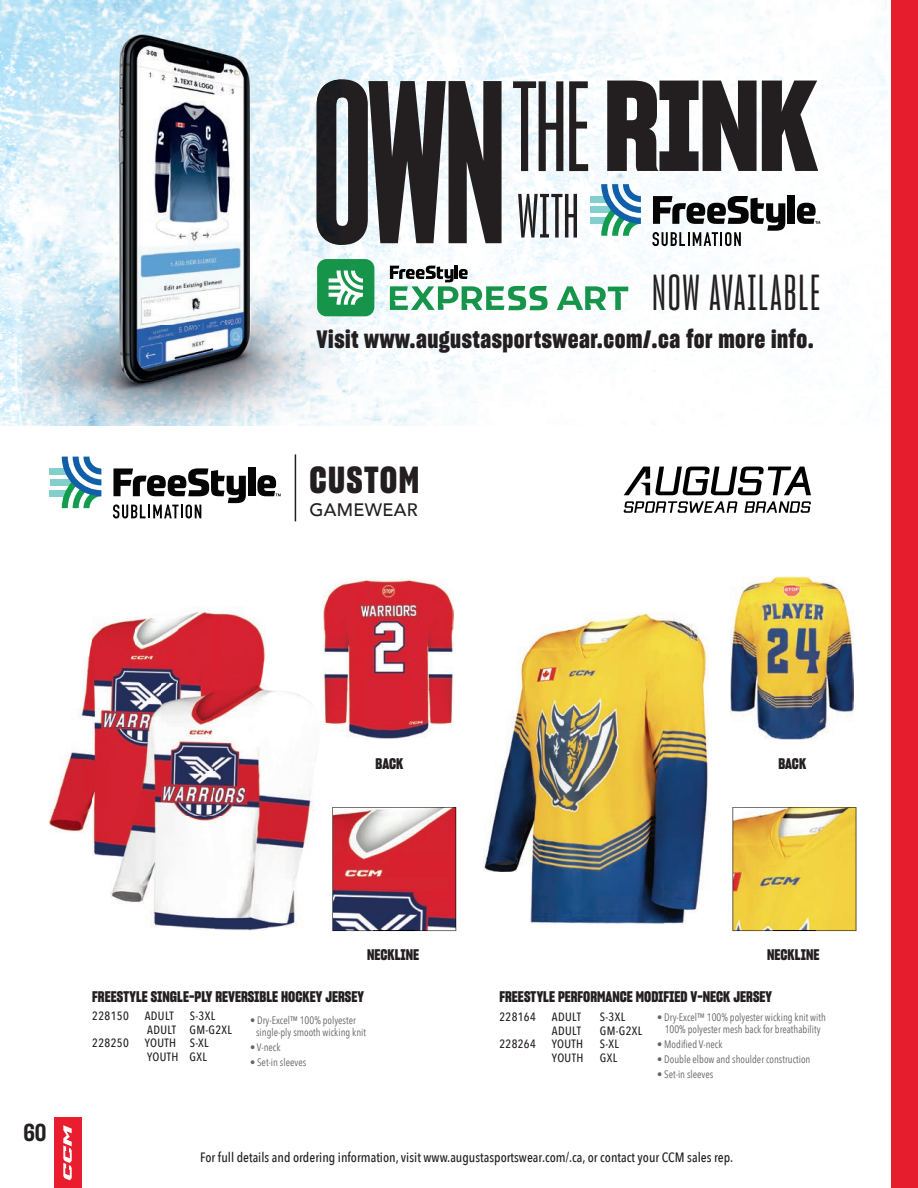
<style>
.page{position:relative;width:918px;height:1188px;background:#fff}
.page>*{position:absolute;margin:0;border:0;box-sizing:border-box;transform-origin:0 0}
.t1{font:500 61.2px "Sharp Grotesk Cnd";color:#231f20}
.t2{font:500 49.65px "Sharp Grotesk Cnd";letter-spacing:.04em;color:#231f20}
.t3{font:700 36.6px "Sharp Grotesk";letter-spacing:.04em;color:#231f20}
.t4{font:700 24.45px "Sharp Grotesk";color:#231f20}
.t5{font:600 24px "Sharp Grotesk";color:#231f20}
.t6{font:500 18px "Avenir";letter-spacing:.02em;color:#231f20}
.t7{font:700 15px "Sharp Grotesk";color:#231f20}
.t8{font:500 13.5px "Avenir Next Condensed";color:#231f20}
.t9{font:500 12px/13.5px "Avenir Next Condensed";letter-spacing:.03em;color:#231f20}
.t10{font:10.8px/12px "Avenir Next Condensed";color:#636366;text-align:center;scale:.96 1}
</style>
<div class="page">
<div style="left:54px;top:1118px;width:27px;height:70px;background:#e91d2e"></div>
<svg style="left:63px;top:1125px;width:9px;height:55px"></svg>
<div style="left:891px;top:0;width:27px;height:1188px;background:#e61d2d"></div>
<img style="left:0;top:0;width:887px;height:53px">
<img style="left:0;top:53px;width:22px;height:373px">
<img style="left:341px;top:53px;width:390px;height:320px">
<img style="left:731px;top:53px;width:156px;height:356px">
<img style="left:341px;top:373px;width:391px;height:53px">
<svg style="left:624px;top:501px;width:113px;height:12px"></svg>
<svg style="left:744px;top:501px;width:67px;height:12px"></svg>
<svg style="left:624px;top:467px;width:187px;height:28px"></svg>
<div style="left:50px;top:469px;width:18px;height:6px;background:#82cfcd"></div>
<div style="left:50px;top:479px;width:25px;height:6px;background:#82cfcd"></div>
<div style="left:50px;top:490px;width:18px;height:6px;background:#82cfcd"></div>
<svg style="left:62px;top:457px;width:39px;height:51px"></svg>
<div style="left:248px;top:467px;width:7px;height:29px;background:#040504"></div>
<svg style="left:113px;top:468px;width:133px;height:51px"></svg>
<svg style="left:257px;top:475px;width:24px;height:21px"></svg>
<hr style="left:295px;top:454px;width:1px;height:67px;background:#231f20">
<svg style="left:341px;top:79px;width:161px;height:166px"></svg>
<svg style="left:607px;top:81px;width:211px;height:90px"></svg>
<svg style="left:513px;top:81px;width:75px;height:90px"></svg>
<div style="left:590px;top:196px;width:17px;height:6px;background:#82cfcd"></div>
<div style="left:590px;top:207px;width:25px;height:6px;background:#82cfcd"></div>
<div style="left:590px;top:218px;width:17px;height:6px;background:#82cfcd"></div>
<svg style="left:601px;top:184px;width:40px;height:52px"></svg>
<div style="left:788px;top:195px;width:7px;height:29px;background:#040504"></div>
<svg style="left:652px;top:196px;width:133px;height:50px"></svg>
<svg style="left:797px;top:203px;width:23px;height:21px"></svg>
<img style="left:22px;top:27px;width:319px;height:399px">
<div style="left:317px;top:259px;width:57px;height:57px;background:#169449;border-radius:9px"></div>
<svg style="left:329px;top:271px;width:34px;height:34px"></svg>
<hr style="left:455px;top:265px;width:3px;height:14px;background:#000001">
<svg style="left:557px;top:286px;width:71px;height:24px"></svg>
<svg style="left:390px;top:266px;width:158px;height:44px"></svg>
<img style="left:730px;top:576px;width:123px;height:163px">
<img style="left:484px;top:613px;width:225px;height:311px">
<img style="left:88px;top:607px;width:177px;height:50px">
<img style="left:83px;top:657px;width:53px;height:51px">
<img style="left:136px;top:657px;width:129px;height:26px">
<img style="left:49px;top:708px;width:61px;height:148px">
<img style="left:265px;top:689px;width:51px;height:143px">
<img style="left:116px;top:861px;width:50px;height:20px">
<img style="left:247px;top:832px;width:65px;height:49px">
<img style="left:110px;top:881px;width:187px;height:50px">
<img style="left:110px;top:683px;width:155px;height:178px">
<img style="left:323px;top:579px;width:130px;height:159px">
<svg style="left:332px;top:807px;width:83px;height:124px;background:#944157"></svg>
<img style="left:333px;top:807px;width:123px;height:42px">
<img style="left:333px;top:848px;width:41px;height:83px">
<img style="left:415px;top:848px;width:41px;height:83px">
<img style="left:374px;top:930px;width:41px;height:1px">
<svg style="left:732px;top:807px;width:83px;height:124px;background:#e8cc49"></svg>
<img style="left:733px;top:807px;width:123px;height:42px">
<img style="left:733px;top:848px;width:41px;height:83px">
<div style="left:815px;top:848px;width:41px;height:83px;background:#f3d140"></div>
<img style="left:774px;top:930px;width:41px;height:1px">
<h1 class="t1" style="left:517px;top:179px;width:63px">WITH</h1>
<h2 class="t2" style="left:652px;top:263px;width:170px">NOW AVAILABLE</h2>
<h3 class="t4" style="left:317px;top:323px;width:499px">Visit www.augustasportswear.com/.ca for more info.</h3>
<h3 class="t3" style="left:309px;top:455px;width:111px">CUSTOM</h3>
<h3 class="t6" style="left:309px;top:494px;width:110px">GAMEWEAR</h3>
<h3 class="t7" style="left:376px;top:753px;width:29px">BACK</h3>
<h3 class="t7" style="left:778px;top:753px;width:29px">BACK</h3>
<h3 class="t5" style="left:23px;top:1116px;width:25px">60</h3>
<h3 class="t7" style="left:367px;top:944px;width:54px">NECKLINE</h3>
<h3 class="t7" style="left:767px;top:944px;width:54px">NECKLINE</h3>
<h3 class="t7" style="left:92px;top:986px;width:273px">FREESTYLE SINGLE-PLY REVERSIBLE HOCKEY JERSEY</h3>
<p class="t9" style="left:147px;top:1009px;width:86px;text-indent:43px">S-3XL<br>ADULT GM-G2XL</p>
<p class="t9" style="left:92px;top:1009px;width:38px">228150</p>
<p class="t9" style="left:145px;top:1009px;width:31px">ADULT</p>
<p class="t9" style="left:92px;top:1036px;width:38px">228250</p>
<p class="t9" style="left:145px;top:1036px;width:65px">YOUTH S-XL<br>YOUTH GXL</p>
<p class="t10" style="left:256px;top:1013px;width:116px;text-align:left;text-indent:-6px">• Dry-Excel™ 100% polyester single-ply smooth wicking knit</p>
<p class="t10" style="left:250px;top:1040px;width:33px">• V-neck</p>
<p class="t10" style="left:250px;top:1055px;width:60px">• Set-in sleeves</p>
<h3 class="t7" style="left:499px;top:986px;width:274px">FREESTYLE PERFORMANCE MODIFIED V-NECK JERSEY</h3>
<p class="t10" style="left:657px;top:1011px;width:177px">• Dry-Excel™ 100% polyester wicking knit with<br>100% polyester mesh back for breathability</p>
<p class="t10" style="left:664px;top:1038px;width:62px">Modified V-neck</p>
<p class="t10" style="left:657px;top:1053px;width:161px">• Double elbow and shoulder construction</p>
<p class="t10" style="left:657px;top:1068px;width:60px">• Set-in sleeves</p>
<p class="t9" style="left:499px;top:1010px;width:38px">228164</p>
<p class="t9" style="left:552px;top:1010px;width:31px">ADULT</p>
<p class="t9" style="left:600px;top:1010px;width:27px">S-3XL</p>
<p class="t9" style="left:552px;top:1024px;width:31px">ADULT</p>
<p class="t9" style="left:600px;top:1024px;width:44px">GM-G2XL</p>
<p class="t9" style="left:499px;top:1037px;width:38px">228264</p>
<p class="t9" style="left:552px;top:1037px;width:33px">YOUTH</p>
<p class="t9" style="left:600px;top:1037px;width:20px">S-XL</p>
<p class="t9" style="left:552px;top:1051px;width:33px">YOUTH</p>
<p class="t9" style="left:600px;top:1051px;width:19px">GXL</p>
<p class="t8" style="left:200px;top:1149px;width:534px">For full details and ordering information, visit www.augustasportswear.com/.ca, or contact your CCM sales rep.</p>
</div>
